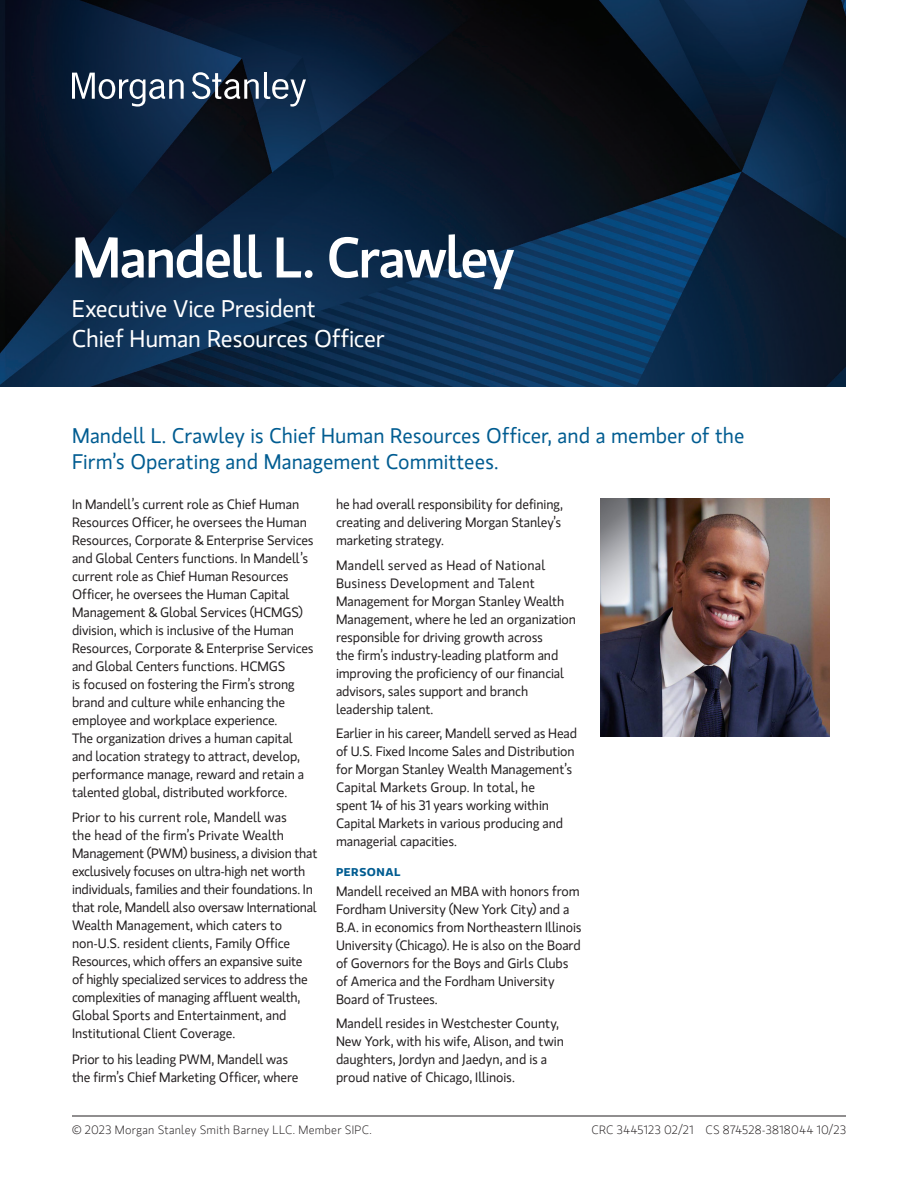
<style>
.page{position:relative;width:918px;height:1188px;background:#fff}
.page>*{position:absolute;margin:0;border:0;box-sizing:border-box;transform-origin:0 0}
.FA_Name{font:500 57px "MS Gloriola II Std";letter-spacing:-.035em;color:#fff}
.Document_Subtitle_16{font:24px/30px "MS Gloriola II Std";letter-spacing:-.01em;color:#fff}
.Intro_G_16{font:21px/25.5px "MS Gloriola II Std";color:#005c91}
.Intro_G_12{font:13.5px/18px "MS Gloriola II Std";letter-spacing:-.01em;color:#231f20}
.Body__G-Reg__1st{font:13.5px/18px "MS Gloriola II Std";letter-spacing:-.01em;color:#231f20}
.Legal_Line{font:300 12px "MS Gloriola II Std";letter-spacing:.025em;color:#231f20}
.Body__G-Reg__1st-2{font:700 11.25px "MS Gloriola II Std";letter-spacing:.04em;color:#005c91;scale:1.1 1}
</style>
<div class="page">
<img style="left:0;top:0;width:846px;height:387px">
<img style="left:600px;top:498px;width:230px;height:239px">
<svg style="left:72px;top:72px;width:234px;height:35px"></svg>
<hr style="left:72px;top:1116px;width:774px;height:1px;background:#231f20">
<p class="FA_Name" style="left:72px;top:218px;width:444px">Mandell L. Crawley</p>
<p class="Document_Subtitle_16" style="left:72px;top:293px;width:314px">Executive Vice President<br>Chief Human Resources Officer</p>
<p class="Intro_G_16" style="left:72px;top:423px;width:674px">Mandell L. Crawley is Chief Human Resources Officer, and a member of the<br>Firm’s Operating and Management Committees.</p>
<p class="Intro_G_12" style="left:72px;top:495px;width:243px">In Mandell’s current role as Chief Human Resources Officer, he oversees the Human Resources, Corporate &amp; Enterprise Services and Global Centers functions. In Mandell’s current role as Chief Human Resources Officer, he oversees the Human Capital Management &amp; Global Services (HCMGS) division, which is inclusive of the Human Resources, Corporate &amp; Enterprise Services and Global Centers functions. HCMGS<br>is focused on fostering the Firm’s strong brand and culture while enhancing the employee and workplace experience.<br>The organization drives a human capital and location strategy to attract, develop, performance manage, reward and retain a talented global, distributed workforce.</p>
<p class="Intro_G_12" style="left:72px;top:808px;width:247px">Prior to his current role, Mandell was<br>the head of the firm’s Private Wealth Management (PWM) business, a division that exclusively focuses on ultra-high net worth individuals, families and their foundations. In that role, Mandell also oversaw International Wealth Management, which caters to non-U.S. resident clients, Family Office Resources, which offers an expansive suite of highly specialized services to address the complexities of managing affluent wealth, Global Sports and Entertainment, and Institutional Client Coverage.</p>
<p class="Intro_G_12" style="left:72px;top:1050px;width:228px">Prior to his leading PWM, Mandell was the firm’s Chief Marketing Officer, where</p>
<p class="Intro_G_12" style="left:336px;top:495px;width:229px;text-align:justify">he had overall responsibility for defining, creating and delivering Morgan Stanley’s marketing strategy.</p>
<p class="Intro_G_12" style="left:336px;top:556px;width:242px">Mandell served as Head of National Business Development and Talent Management for Morgan Stanley Wealth Management, where he led an organization responsible for driving growth across<br>the firm’s industry-leading platform and improving the proficiency of our financial advisors, sales support and branch leadership talent.</p>
<p class="Intro_G_12" style="left:336px;top:724px;width:243px">Earlier in his career, Mandell served as Head of U.S. Fixed Income Sales and Distribution for Morgan Stanley Wealth Management’s Capital Markets Group. In total, he<br>spent 14 of his 31 years working within Capital Markets in various producing and managerial capacities.</p>
<p class="Body__G-Reg__1st-2" style="left:336px;top:864px;width:60px">PERSONAL</p>
<p class="Body__G-Reg__1st" style="left:336px;top:882px;width:247px">Mandell received an MBA with honors from Fordham University (New York City) and a B.A. in economics from Northeastern Illinois University (Chicago). He is also on the Board of Governors for the Boys and Girls Clubs of America and the Fordham University Board of Trustees.</p>
<p class="Body__G-Reg__1st" style="left:336px;top:1014px;width:230px">Mandell resides in Westchester County, New York, with his wife, Alison, and twin daughters, Jordyn and Jaedyn, and is a proud native of Chicago, Illinois.</p>
<p class="Legal_Line" style="left:72px;top:1122px;width:301px">© 2023 Morgan Stanley Smith Barney LLC. Member SIPC.</p>
<p class="Legal_Line" style="left:591px;top:1122px;width:256px">CRC 3445123 02/21 CS 874528-3818044 10/23</p>
</div>
